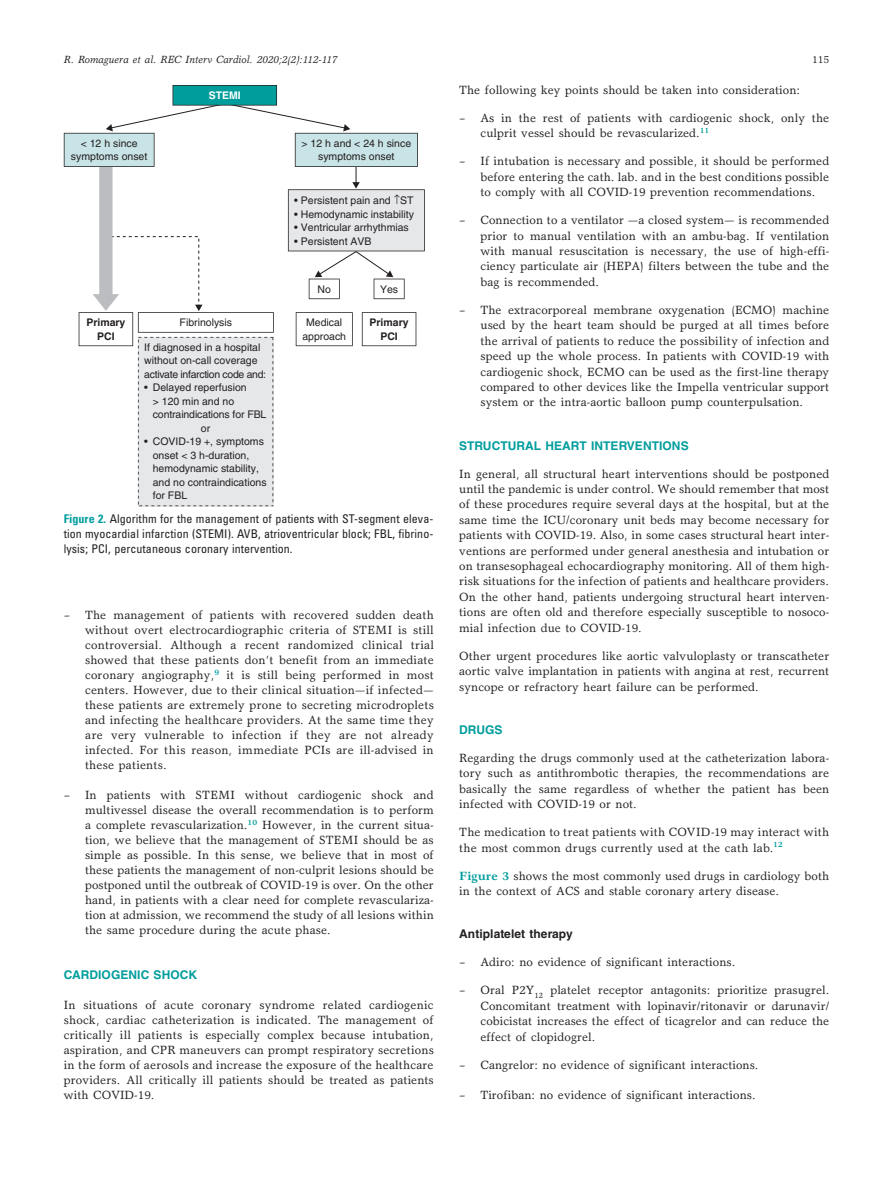
<style>
.page{position:relative;width:893px;height:1191px;background:#fff}
.page>*{position:absolute;margin:0;border:0;box-sizing:border-box;transform-origin:0 0}
.t1{font:12px/15.5px "Garth Graphic Std";letter-spacing:.005em;color:#231f20;text-align:justify}
.t2{font:condensed 12px/15px "Univers LT Std";letter-spacing:.005em;color:#231f20;text-align:justify}
.t3{font:700 12px "Helvetica LT Std";letter-spacing:.005em;color:#009d9d}
.t4{font:700 12px "Helvetica LT Std";letter-spacing:.005em;color:#231f20}
.t5{font:10.5px/13.5px "Helvetica LT Std";color:#231f20;text-align:center}
.t6{font:italic 10.5px "Garth Graphic Std";letter-spacing:.005em;color:#231f20}
.t7{font:700 10.5px/13.5px "Helvetica LT Std";color:#231f20;text-align:center}
.t8{font:700 10.5px "Helvetica LT Std";color:#fff}
.t9{font:10.5px "Garth Graphic Std";color:#231f20}
.s1{font-weight:700;color:#009d9d}
.s2{color:#3c4043}
</style>
<div class="page">
<svg style="left:64px;top:85px;width:361px;height:421px"></svg>
<p class="t6" style="left:64px;top:53px;width:275px">R. Romaguera et al. REC Interv Cardiol. 2020;2(2):112-117</p>
<p class="t9" style="left:812px;top:53px;width:19px">115</p>
<p class="t8" style="left:209px;top:89px;width:34px">STEMI</p>
<p class="t5" style="left:71px;top:136px;width:78px">&lt; 12 h since symptoms onset</p>
<p class="t5" style="left:301px;top:136px;width:111px">&gt; 12 h and &lt; 24 h since symptoms onset</p>
<p class="t5" style="left:294px;top:194px;width:121px">• Persistent pain and ↑ST</p>
<p class="t5" style="left:294px;top:207px;width:121px">• Hemodynamic instability</p>
<p class="t5" style="left:294px;top:221px;width:116px">• Ventricular arrhythmias</p>
<p class="t5" style="left:294px;top:234px;width:79px">• Persistent AVB</p>
<p class="t5" style="left:318px;top:282px;width:15px">No</p>
<p class="t5" style="left:380px;top:282px;width:20px">Yes</p>
<p class="t7" style="left:86px;top:315px;width:41px">Primary<br>PCI</p>
<p class="t5" style="left:302px;top:315px;width:45px">Medical approach</p>
<p class="t5" style="left:180px;top:315px;width:54px">Fibrinolysis</p>
<p class="t7" style="left:370px;top:315px;width:41px">Primary<br>PCI</p>
<p class="t5" style="left:144px;top:340px;width:123px;text-align:left">If diagnosed in a hospital without on-call coverage activate infarction code and:</p>
<p class="t5" style="left:144px;top:381px;width:104px">• Delayed reperfusion</p>
<p class="t5" style="left:153px;top:394px;width:83px">&gt; 120 min and no</p>
<p class="t5" style="left:153px;top:408px;width:115px">contraindications for FBL</p>
<p class="t5" style="left:201px;top:421px;width:11px">or</p>
<p class="t5" style="left:153px;top:435px;width:115px;text-align:left;text-indent:-9px">• COVID-19 +, symptoms onset &lt; 3 h-duration, hemodynamic stability, and no contraindications for FBL</p>
<p class="t2" style="left:64px;top:511px;width:371px"><span class="s1">Figure 2.</span> Algorithm for the management of patients with ST-segment eleva&shy;tion myocardial infarction (STEMI). AVB, atrioventricular block; FBL, fibrino&shy;lysis; PCI, percutaneous coronary intervention.</p>
<p class="t1" style="left:85px;top:607px;width:350px;line-height:15px;text-indent:-21px">– The management of patients with recovered sudden death without overt electrocardiographic criteria of STEMI is still controversial. Although a recent randomized clinical trial showed that these patients don’t benefit from an immediate coronary angiography,<sup>9</sup> it is still being performed in most centers. However, due to their clinical situation<span class="s2">—</span>if infected<span class="s2">— </span>these patients are extremely prone to secreting microdroplets and infecting the healthcare providers. At the same time they are very vulnerable to infection if they are not already infected. For this reason, immediate PCIs are ill-advised in these patients.</p>
<p class="t1" style="left:85px;top:787px;width:350px;line-height:15px;text-indent:-21px">– In patients with STEMI without cardiogenic shock and multivessel disease the overall recommendation is to perform a complete revascularization.<sup>10</sup> However, in the current situa&shy;tion, we believe that the management of STEMI should be as simple as possible. In this sense, we believe that in most of these patients the management of non-culprit lesions should be postponed until the outbreak of COVID-19 is over. On the other hand, in patients with a clear need for complete revasculariza&shy;tion at admission, we recommend the study of all lesions within the same procedure during the acute phase.</p>
<p class="t3" style="left:64px;top:967px;width:135px">CARDIOGENIC SHOCK</p>
<p class="t1" style="left:64px;top:997px;width:371px;line-height:15px">In situations of acute coronary syndrome related cardiogenic shock, cardiac catheterization is indicated. The management of critically ill patients is especially complex because intubation, aspiration, and CPR maneuvers can prompt respiratory secretions in the form of aerosols and increase the exposure of the healthcare providers. All critically ill patients should be treated as patients with COVID-19.</p>
<p class="t1" style="left:459px;top:82px;width:342px">The following key points should be taken into consideration:</p>
<p class="t1" style="left:480px;top:110px;width:350px;text-indent:-21px">– As in the rest of patients with cardiogenic shock, only the culprit vessel should be revascularized.<sup>11</sup></p>
<p class="t1" style="left:480px;top:153px;width:350px;text-indent:-21px">– If intubation is necessary and possible, it should be performed before entering the cath. lab. and in the best conditions possible to comply with all COVID-19 prevention recommendations.</p>
<p class="t1" style="left:480px;top:212px;width:350px;text-indent:-21px">– Connection to a ventilator <span class="s2">—</span>a closed system<span class="s2">—</span> is recommended prior to manual ventilation with an ambu-bag. If ventilation with manual resuscitation is necessary, the use of high-effi&shy;ciency particulate air (HEPA) filters between the tube and the bag is recommended.</p>
<p class="t1" style="left:480px;top:302px;width:350px;text-indent:-21px">– The extracorporeal membrane oxygenation (ECMO) machine used by the heart team should be purged at all times before the arrival of patients to reduce the possibility of infection and speed up the whole process. In patients with COVID-19 with cardiogenic shock, ECMO can be used as the first-line therapy compared to other devices like the Impella ventricular support system or the intra-aortic balloon pump counterpulsation.</p>
<p class="t3" style="left:459px;top:438px;width:231px">STRUCTURAL HEART INTERVENTIONS</p>
<p class="t1" style="left:459px;top:466px;width:372px">In general, all structural heart interventions should be postponed until the pandemic is under control. We should remember that most of these procedures require several days at the hospital, but at the same time the ICU/coronary unit beds may become necessary for patients with COVID-19. Also, in some cases structural heart inter&shy;ventions are performed under general anesthesia and intubation or on transesophageal echocardiography monitoring. All of them high&shy;risk situations for the infection of patients and healthcare providers.<br>On the other hand, patients undergoing structural heart interven&shy;tions are often old and therefore especially susceptible to nosoco&shy;mial infection due to COVID-19.</p>
<p class="t1" style="left:459px;top:648px;width:371px">Other urgent procedures like aortic valvuloplasty or transcatheter aortic valve implantation in patients with angina at rest, recurrent syncope or refractory heart failure can be performed.</p>
<p class="t3" style="left:459px;top:722px;width:45px">DRUGS</p>
<p class="t1" style="left:459px;top:750px;width:372px">Regarding the drugs commonly used at the catheterization labora&shy;tory such as antithrombotic therapies, the recommendations are basically the same regardless of whether the patient has been infected with COVID-19 or not.</p>
<p class="t1" style="left:459px;top:824px;width:371px">The medication to treat patients with COVID-19 may interact with the most common drugs currently used at the cath lab.<sup>12</sup></p>
<p class="t1" style="left:459px;top:867px;width:371px"><span class="s1">Figure 3</span> shows the most commonly used drugs in cardiology both in the context of ACS and stable coronary artery disease.</p>
<p class="t4" style="left:459px;top:926px;width:115px">Antiplatelet therapy</p>
<p class="t1" style="left:459px;top:954px;width:278px">– Adiro: no evidence of significant interactions.</p>
<p class="t1" style="left:480px;top:982px;width:350px;text-indent:-21px">– Oral P2Y<sub>12</sub> platelet receptor antagonits: prioritize prasugrel.<br>Concomitant treatment with lopinavir/ritonavir or darunavir/ cobicistat increases the effect of ticagrelor and can reduce the effect of clopidogrel.</p>
<p class="t1" style="left:459px;top:1056px;width:301px">– Cangrelor: no evidence of significant interactions.</p>
<p class="t1" style="left:459px;top:1087px;width:298px">– Tirofiban: no evidence of significant interactions.</p>
</div>
